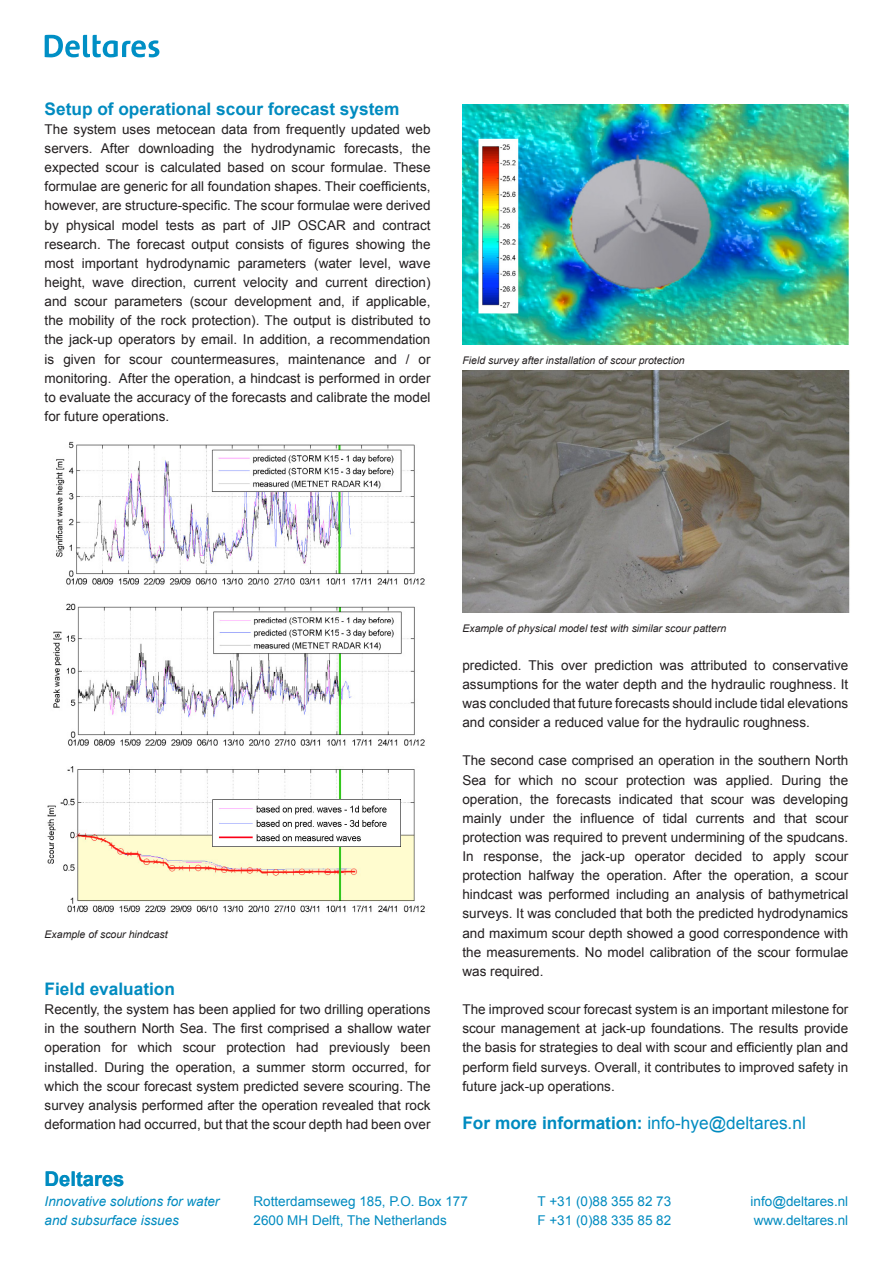
<style>
.page{position:relative;width:893px;height:1263px;background:#fff}
.page>*{position:absolute;margin:0;border:0;box-sizing:border-box;transform-origin:0 0}
.t1{font:700 20.25px "Arial";color:#008bc0}
.t2{font:700 17.25px "Arial";color:#008bc0}
.t3{font:17.25px "Arial";color:#008bc0}
.t4{font:13.5px/19.2px "Arial";color:#231f20;text-align:justify}
.t5{font:13.5px/19.2px "Arial";color:#008bc0}
.t6{font:italic 13.5px/19.2px "Arial";color:#008bc0}
.t7{font:italic 10.5px "Arial";color:#231f20}
.s1{font-weight:700}
</style>
<div class="page">
<svg style="left:45px;top:35px;width:114px;height:22px"></svg>
<img style="left:56px;top:441px;width:369px;height:144px">
<img style="left:53px;top:603px;width:372px;height:143px">
<img style="left:47px;top:767px;width:378px;height:146px">
<img style="left:462px;top:370px;width:388px;height:242px">
<img style="left:212px;top:800px;width:189px;height:46px">
<img style="left:462px;top:105px;width:387px;height:239px">
<p class="t2" style="left:45px;top:97px;width:356px">Setup of operational scour forecast system</p>
<p class="t4" style="left:45px;top:120px;width:387px">The system uses metocean data from frequently updated web servers. After downloading the hydrodynamic forecasts, the expected scour is calculated based on scour formulae. These formulae are generic for all foundation shapes. Their coefficients, however, are structure-specific. The scour formulae were derived by physical model tests as part of JIP OSCAR and contract research. The forecast output consists of figures showing the most important hydrodynamic parameters (water level, wave height, wave direction, current velocity and current direction) and scour parameters (scour development and, if applicable, the mobility of the rock protection). The output is distributed to the jack-up operators by email. In addition, a recommendation is given for scour countermeasures, maintenance and / or monitoring. After the operation, a hindcast is performed in order to evaluate the accuracy of the forecasts and calibrate the model for future operations.</p>
<p class="t7" style="left:462px;top:353px;width:224px">Field survey after installation of scour protection</p>
<p class="t7" style="left:45px;top:927px;width:125px">Example of scour hindcast</p>
<p class="t2" style="left:45px;top:978px;width:132px">Field evaluation</p>
<p class="t4" style="left:45px;top:1000px;width:387px">Recently, the system has been applied for two drilling operations in the southern North Sea. The first comprised a shallow water operation for which scour protection had previously been installed. During the operation, a summer storm occurred, for which the scour forecast system predicted severe scouring. The survey analysis performed after the operation revealed that rock deformation had occurred, but that the scour depth had been over</p>
<p class="t7" style="left:462px;top:621px;width:265px">Example of physical model test with similar scour pattern</p>
<p class="t4" style="left:462px;top:655px;width:387px">predicted. This over prediction was attributed to conservative assumptions for the water depth and the hydraulic roughness. It was concluded that future forecasts should include tidal elevations and consider a reduced value for the hydraulic roughness.</p>
<p class="t4" style="left:462px;top:751px;width:387px">The second case comprised an operation in the southern North Sea for which no scour protection was applied. During the operation, the forecasts indicated that scour was developing mainly under the influence of tidal currents and that scour protection was required to prevent undermining of the spudcans.<br>In response, the jack-up operator decided to apply scour protection halfway the operation. After the operation, a scour hindcast was performed including an analysis of bathymetrical surveys. It was concluded that both the predicted hydrodynamics and maximum scour depth showed a good correspondence with the measurements. No model calibration of the scour formulae was required.</p>
<p class="t4" style="left:462px;top:1000px;width:387px">The improved scour forecast system is an important milestone for scour management at jack-up foundations. The results provide the basis for strategies to deal with scour and efficiently plan and perform field surveys. Overall, it contributes to improved safety in future jack-up operations.</p>
<p class="t3" style="left:462px;top:1112px;width:345px"><span class="s1">For more information:</span> info-hye@deltares.nl</p>
<h1 class="t1" style="left:45px;top:1166px;width:81px">Deltares</h1>
<p class="t6" style="left:45px;top:1191px;width:176px">Innovative solutions for water and subsurface issues</p>
<p class="t5" style="left:254px;top:1191px;width:216px">Rotterdamseweg 185, P.O. Box 177<br>2600 MH Delft, The Netherlands</p>
<p class="t5" style="left:537px;top:1191px;width:135px">T +31 (0)88 355 82 73<br>F +31 (0)88 335 85 82</p>
<p class="t5" style="left:751px;top:1191px;width:99px">info@deltares.nl www.deltares.nl</p>
</div>
